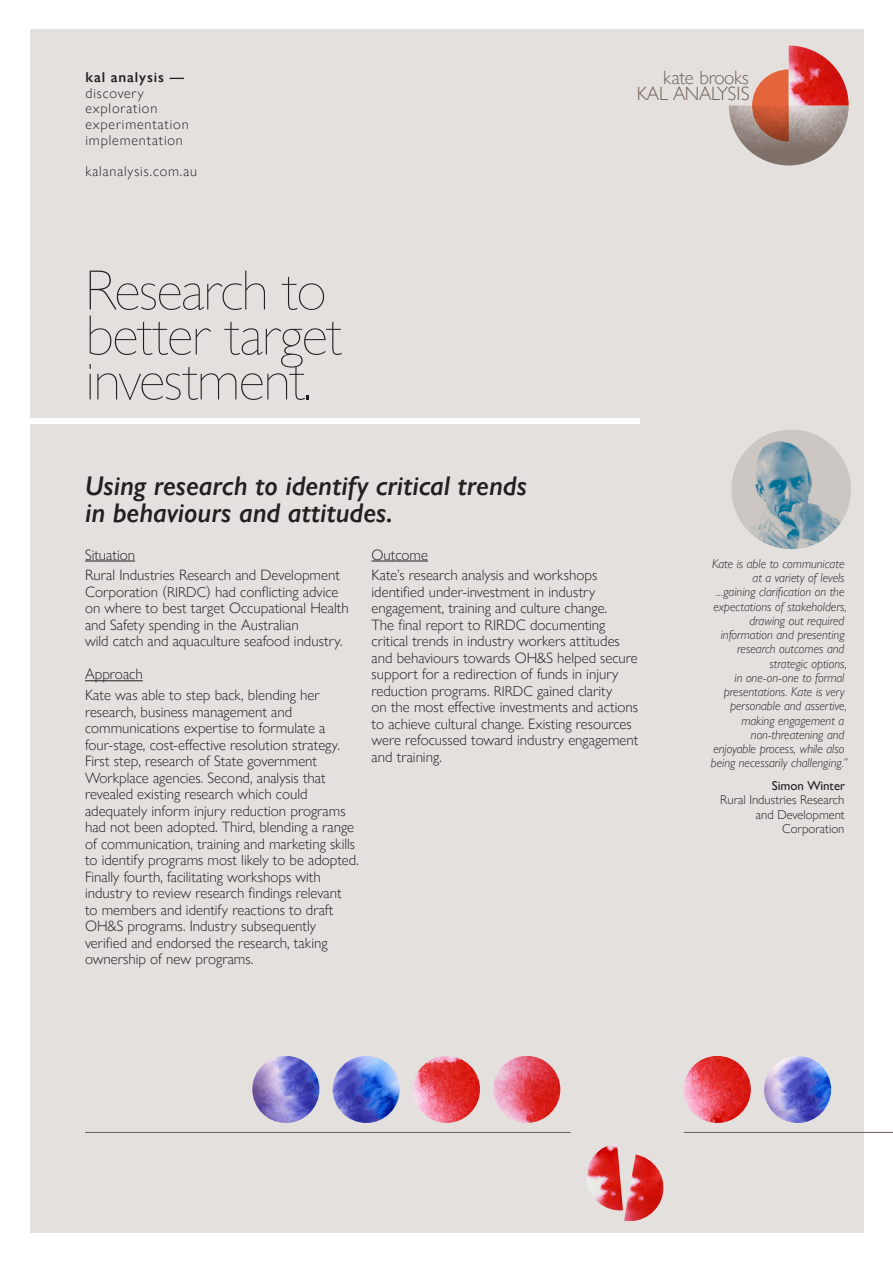
<style>
.page{position:relative;width:893px;height:1263px;background:#fff}
.page>*{position:absolute;margin:0;border:0;box-sizing:border-box;transform-origin:0 0}
.t1{font:200 57px/45px "Gill Sans Nova";letter-spacing:-.02em;color:#231f20}
.t2{font:italic 600 27px/27px "Gill Sans Nova";color:#231f20}
.t3{font:300 19.2px/16.4px "Gill Sans Nova";letter-spacing:-.02em;color:#716259;text-align:right}
.t4{font:300 15px/16.5px "Gill Sans Nova";color:#231f20}
.t5{font:300 14.25px/15.8px "Gill Sans Nova";letter-spacing:.06em;color:#231f20}
.t6{font:600 14.25px "Gill Sans Nova";letter-spacing:.06em;color:#231f20}
.t7{font:italic 300 12.75px/14.2px "Gill Sans Nova";color:#231f20;text-align:right}
.t8{font:300 12.75px/14.2px "Gill Sans Nova";color:#231f20;text-align:right}
.t9{font:500 12.75px "Gill Sans Nova";color:#231f20}
.s1{font-size:14.25px}
</style>
<div class="page">
<div style="left:30px;top:30px;width:833px;height:1203px;background:#e4e0dd"></div>
<hr style="left:85px;top:561px;width:50px;height:1px;background:#231f20">
<hr style="left:85px;top:680px;width:58px;height:1px;background:#231f20">
<hr style="left:372px;top:561px;width:56px;height:1px;background:#231f20">
<img style="left:493px;top:1056px;width:67px;height:67px;border-radius:34px">
<img style="left:764px;top:1056px;width:67px;height:67px;border-radius:34px">
<img style="left:413px;top:1056px;width:67px;height:67px;border-radius:34px">
<img style="left:684px;top:1056px;width:67px;height:67px;border-radius:34px">
<img style="left:333px;top:1056px;width:67px;height:67px;border-radius:34px">
<img style="left:252px;top:1056px;width:67px;height:67px;border-radius:34px">
<img style="left:587px;top:1144px;width:36px;height:67px">
<img style="left:624px;top:1154px;width:40px;height:68px">
<div style="left:30px;top:418px;width:610px;height:6px;background:#fff"></div>
<img style="left:729px;top:105px;width:120px;height:60px">
<svg style="left:752px;top:69px;width:37px;height:73px"></svg>
<img style="left:789px;top:46px;width:60px;height:59px">
<div style="left:731px;top:429px;width:120px;height:120px;background:#ccc7c2;border-radius:50%"></div>
<img style="left:745px;top:429px;width:103px;height:120px">
<hr style="left:85px;top:1132px;width:485px;height:1px;background:#716259">
<hr style="left:684px;top:1132px;width:209px;height:1px;background:#716259">
<p class="t6" style="left:86px;top:68px;width:100px">kal analysis —</p>
<p class="t5" style="left:86px;top:85px;width:105px">discovery exploration experimentation implementation</p>
<p class="t5" style="left:86px;top:163px;width:113px">kalanalysis.com.au</p>
<h1 class="t1" style="left:85px;top:267px;width:258px">Research to better target investment.</h1>
<h2 class="t2" style="left:85px;top:472px;width:443px">Using research to identify critical trends in behaviours and attitudes.</h2>
<p class="t3" style="left:637px;top:69px;width:114px">kate brooks<br>KAL ANALYSIS</p>
<p class="t4" style="left:85px;top:544px;width:256px;line-height:20.7px">Situation<br>Rural Industries Research and Development</p>
<p class="t4" style="left:85px;top:583px;width:265px">Corporation (<span class="s1">RIRDC</span>) had conflicting advice on where to best target Occupational Health and Safety spending in the Australian<br>wild catch and aquaculture seafood industry.</p>
<p class="t4" style="left:85px;top:664px;width:236px;line-height:20.7px">Approach<br>Kate was able to step back, blending her</p>
<p class="t4" style="left:85px;top:703px;width:275px">research, business management and communications expertise to formulate a four-stage, cost-effective resolution strategy.<br>First step, research of State government Workplace agencies. Second, analysis that revealed existing research which could adequately inform injury reduction programs had not been adopted. Third, blending a range of communication, training and marketing skills to identify programs most likely to be adopted.<br>Finally fourth, facilitating workshops with industry to review research findings relevant<br>to members and identify reactions to draft OH&amp;S programs. Industry subsequently verified and endorsed the research, taking ownership of new programs.</p>
<p class="t4" style="left:372px;top:544px;width:227px;line-height:20.7px">Outcome<br>Kate’s research analysis and workshops</p>
<p class="t4" style="left:372px;top:583px;width:268px">identified under-investment in industry engagement, training and culture change.<br>The final report to RIRDC documenting critical trends in industry workers attitudes and behaviours towards OH&amp;S helped secure support for a redirection of funds in injury reduction programs. <span class="s1">RIRDC</span> gained clarity<br>on the most effective investments and actions to achieve cultural change. Existing resources were refocussed toward industry engagement and training.</p>
<p class="t7" style="left:711px;top:556px;width:138px">Kate is able to communicate at a variety of levels<br>...gaining clarification on the expectations of stakeholders, drawing out required information and presenting research outcomes and strategic options,<br>in one-on-one to formal presentations. Kate is very personable and assertive, making engagement a non-threatening and enjoyable process, while also being necessarily challenging.”</p>
<p class="t9" style="left:772px;top:778px;width:75px">Simon Winter</p>
<p class="t8" style="left:720px;top:793px;width:126px">Rural Industries Research and Development<br>Corporation</p>
</div>
